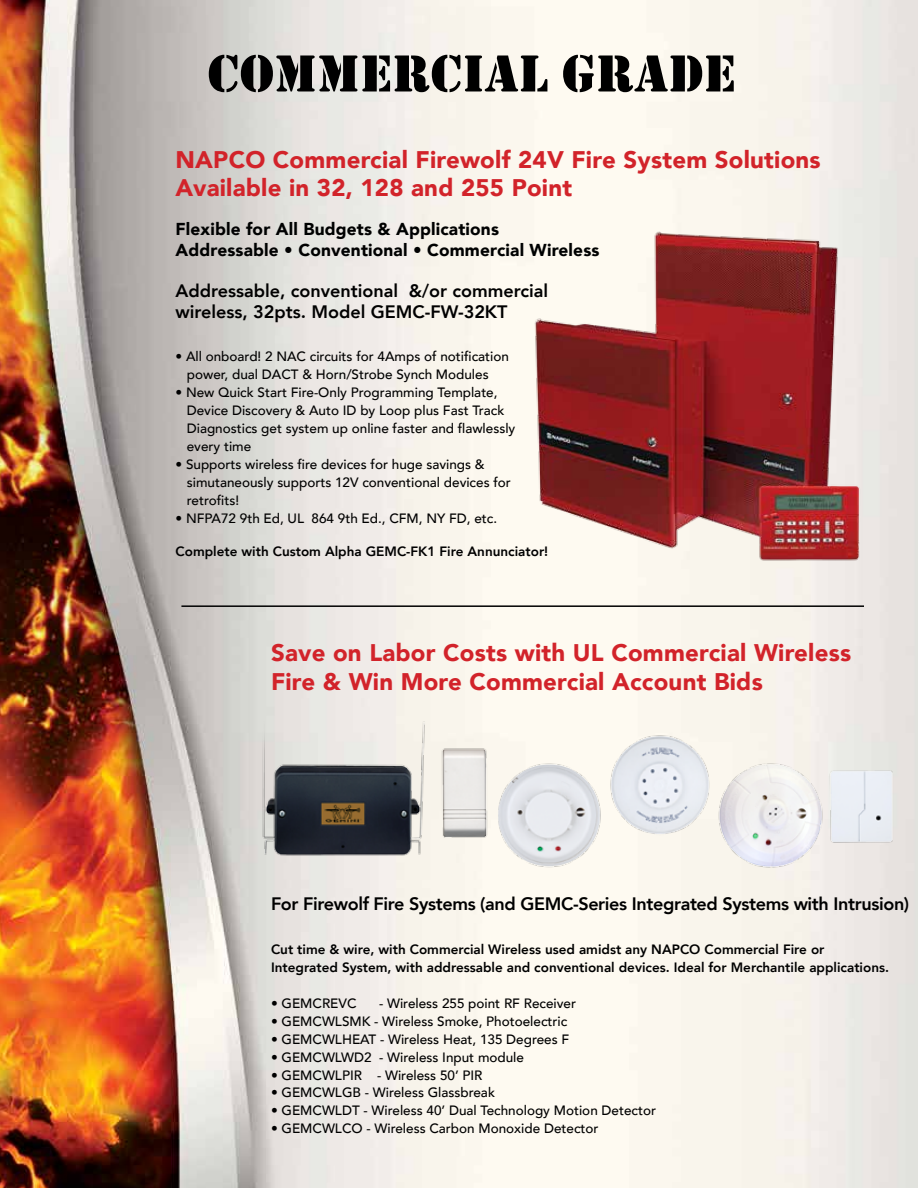
<style>
.page{position:relative;width:918px;height:1188px;background:#fff}
.page>*{position:absolute;margin:0;border:0;box-sizing:border-box;transform-origin:0 0}
.t1{font:54px "Stencil";letter-spacing:.01em;color:#000}
.t2{font:900 24px/28.8px "Avenir";letter-spacing:.01em;color:#d2232a}
.t3{font:800 18px/21.6px "Avenir";color:#000}
.t4{font:800 18px "Avenir";letter-spacing:-.02em;color:#000}
.t5{font:900 17.25px/20.7px "Avenir";letter-spacing:.01em;color:#000101}
.t6{font:500 13.5px/18px "Avenir";color:#000}
.t7{font:800 13.5px/18px "Avenir";color:#000}
</style>
<div class="page">
<img style="left:0;top:0;width:918px;height:1188px">
<hr style="left:181px;top:605px;width:683px;height:2px;background:#000">
<img style="left:502px;top:204px;width:381px;height:376px">
<img style="left:256px;top:716px;width:645px;height:159px">
<h1 class="t1" style="left:208px;top:42px;width:529px">COMMERCIAL GRADE</h1>
<h2 class="t2" style="left:176px;top:144px;width:647px">NAPCO Commercial Firewolf 24V Fire System Solutions<br>Available in 32, 128 and 255 Point</h2>
<p class="t5" style="left:176px;top:218px;width:426px">Flexible for All Budgets &amp; Applications<br>Addressable • Conventional • Commercial Wireless</p>
<h3 class="t3" style="left:176px;top:280px;width:374px">Addressable, conventional &amp;/or commercial wireless, 32pts. Model GEMC-FW-32KT</h3>
<p class="t6" style="left:187px;top:347px;width:324px;text-indent:-11px">• All onboard! 2 NAC circuits for 4Amps of notification power, dual DACT &amp; Horn/Strobe Synch Modules</p>
<p class="t6" style="left:187px;top:383px;width:330px;text-indent:-11px">• New Quick Start Fire-Only Programming Template, Device Discovery &amp; Auto ID by Loop plus Fast Track Diagnostics get system up online faster and flawlessly every time</p>
<p class="t6" style="left:187px;top:454px;width:326px;text-indent:-11px">• Supports wireless fire devices for huge savings &amp; simutaneously supports 12V conventional devices for retrofits!</p>
<p class="t6" style="left:176px;top:508px;width:323px">• NFPA72 9th Ed, UL 864 9th Ed., CFM, NY FD, etc.</p>
<p class="t7" style="left:176px;top:542px;width:374px">Complete with Custom Alpha GEMC-FK1 Fire Annunciator!</p>
<h2 class="t2" style="left:271px;top:638px;width:582px">Save on Labor Costs with UL Commercial Wireless<br>Fire &amp; Win More Commercial Account Bids</h2>
<h3 class="t4" style="left:271px;top:890px;width:640px">For Firewolf Fire Systems (and GEMC-Series Integrated Systems with Intrusion)</h3>
<p class="t7" style="left:271px;top:940px;width:620px">Cut time &amp; wire, with Commercial Wireless used amidst any NAPCO Commercial Fire or<br>Integrated System, with addressable and conventional devices. Ideal for Merchantile applications.</p>
<p class="t6" style="left:271px;top:993px;width:87px">• GEMCREVC</p>
<p class="t6" style="left:379px;top:993px;width:199px">- Wireless 255 point RF Receiver</p>
<p class="t6" style="left:271px;top:1011px;width:298px">• GEMCWLSMK - Wireless Smoke, Photoelectric</p>
<p class="t6" style="left:271px;top:1029px;width:300px">• GEMCWLHEAT - Wireless Heat, 135 Degrees F</p>
<p class="t6" style="left:271px;top:1047px;width:255px">• GEMCWLWD2 - Wireless Input module</p>
<p class="t6" style="left:271px;top:1065px;width:213px">• GEMCWLPIR - Wireless 50’ PIR</p>
<p class="t6" style="left:271px;top:1083px;width:225px">• GEMCWLGB - Wireless Glassbreak</p>
<p class="t6" style="left:271px;top:1101px;width:387px">• GEMCWLDT - Wireless 40’ Dual Technology Motion Detector</p>
<p class="t6" style="left:271px;top:1119px;width:329px">• GEMCWLCO - Wireless Carbon Monoxide Detector</p>
</div>
